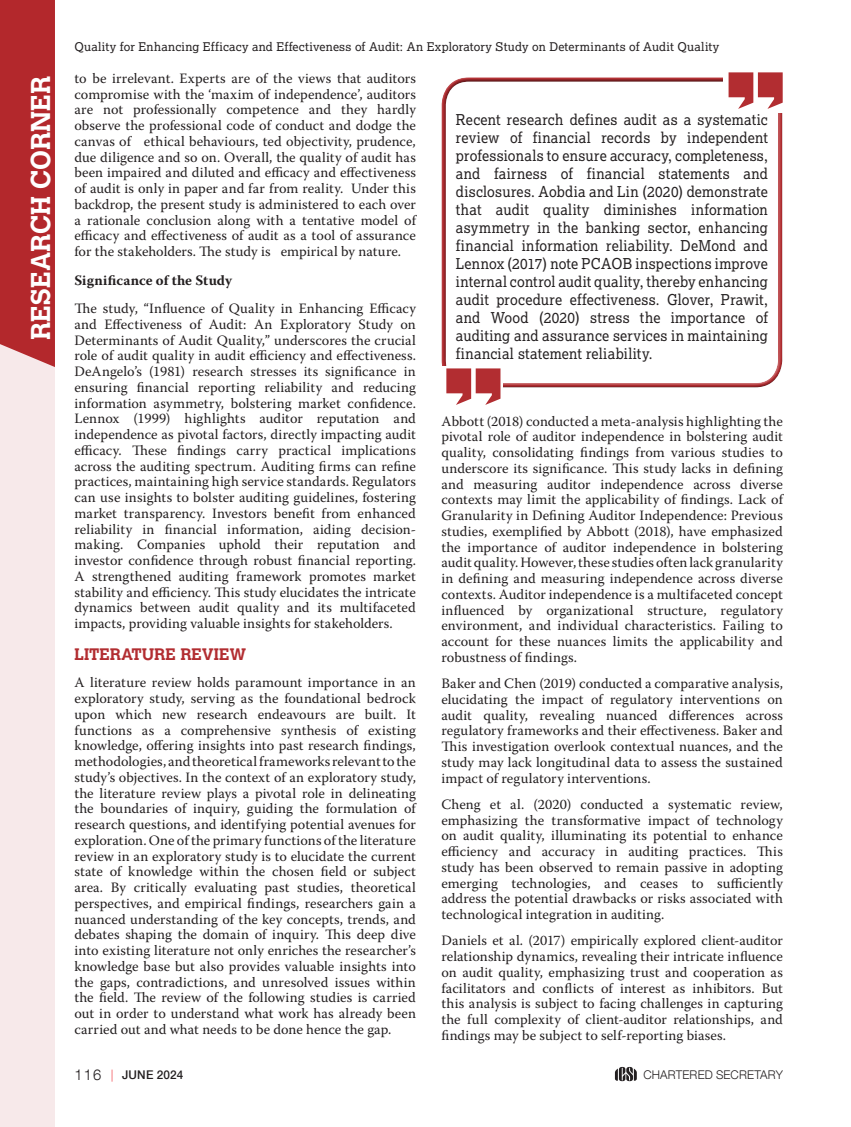
<style>
.page{position:relative;width:851px;height:1127px;background:#fff}
.page>*{position:absolute;margin:0;border:0;box-sizing:border-box;transform-origin:0 0}
.t1{font:700 27px "Calvert MT Std";letter-spacing:.01em;color:#fff}
.t2{font:700 16.5px "Calvert MT Std";color:#b22d31}
.t3{font:15px/18px "Lexia Da Ma";letter-spacing:.02em;color:#231f20;text-align:justify;scale:.94 1}
.t4{font:14.25px/15.8px "Warnock Pro";letter-spacing:.005em;color:#231f20;text-align:justify}
.t5{font:700 14.25px "Warnock Pro";letter-spacing:.005em;color:#231f20}
.Intro{font:12px "Lexia Da Ma";letter-spacing:.02em;color:#231f20}
.t6{font:300 12px "Helvetica Neue LT Com";letter-spacing:.01em;color:#231f20}
.t7{font:500 12px "Helvetica Neue LT Com";letter-spacing:.015em;color:#231f20}
.s1{font-weight:300;font-size:15px}
.s2{font-weight:300;color:#ed1c24}
</style>
<div class="page">
<svg style="left:446px;top:368px;width:54px;height:37px"></svg>
<svg style="left:728px;top:72px;width:54px;height:37px"></svg>
<div style="left:0;top:0;width:55px;height:1127px;background:#f7e9ea"></div>
<div style="left:0;top:0;width:55px;height:367px;background:#b3282c"></div>
<svg style="left:614px;top:1067px;width:22px;height:14px"></svg>
<h1 class="t1" style="left:24px;top:340px;width:265px;rotate:-90deg">RESEARCH CORNER</h1>
<p class="Intro" style="left:74px;top:40px;width:646px">Quality for Enhancing Efficacy and Effectiveness of Audit: An Exploratory Study on Determinants of Audit Quality</p>
<p class="t4" style="left:74px;top:70px;width:343px">to be irrelevant. Experts are of the views that auditors compromise with the ‘maxim of independence’, auditors are not professionally competence and they hardly observe the professional code of conduct and dodge the canvas of ethical behaviours, ted objectivity, prudence, due diligence and so on. Overall, the quality of audit has been impaired and diluted and efficacy and effectiveness of audit is only in paper and far from reality. Under this backdrop, the present study is administered to each over a rationale conclusion along with a tentative model of efficacy and effectiveness of audit as a tool of assurance for the stakeholders. The study is empirical by nature.</p>
<p class="t5" style="left:74px;top:272px;width:159px">Significance of the Study</p>
<p class="t4" style="left:74px;top:300px;width:343px">The study, “Influence of Quality in Enhancing Efficacy and Effectiveness of Audit: An Exploratory Study on Determinants of Audit Quality,” underscores the crucial role of audit quality in audit efficiency and effectiveness.<br>DeAngelo’s (1981) research stresses its significance in ensuring financial reporting reliability and reducing information asymmetry, bolstering market confidence.<br>Lennox (1999) highlights auditor reputation and independence as pivotal factors, directly impacting audit efficacy. These findings carry practical implications across the auditing spectrum. Auditing firms can refine practices, maintaining high service standards. Regulators can use insights to bolster auditing guidelines, fostering market transparency. Investors benefit from enhanced reliability in financial information, aiding decision&shy;making. Companies uphold their reputation and investor confidence through robust financial reporting.<br>A strengthened auditing framework promotes market stability and efficiency. This study elucidates the intricate dynamics between audit quality and its multifaceted impacts, providing valuable insights for stakeholders.</p>
<p class="t2" style="left:74px;top:643px;width:173px">LITERATURE REVIEW</p>
<p class="t4" style="left:74px;top:674px;width:343px">A literature review holds paramount importance in an exploratory study, serving as the foundational bedrock upon which new research endeavours are built. It functions as a comprehensive synthesis of existing knowledge, offering insights into past research findings, methodologies, and theoretical frameworks relevant to the study’s objectives. In the context of an exploratory study, the literature review plays a pivotal role in delineating the boundaries of inquiry, guiding the formulation of research questions, and identifying potential avenues for exploration. One of the primary functions of the literature review in an exploratory study is to elucidate the current state of knowledge within the chosen field or subject area. By critically evaluating past studies, theoretical perspectives, and empirical findings, researchers gain a nuanced understanding of the key concepts, trends, and debates shaping the domain of inquiry. This deep dive into existing literature not only enriches the researcher’s knowledge base but also provides valuable insights into the gaps, contradictions, and unresolved issues within the field. The review of the following studies is carried out in order to understand what work has already been carried out and what needs to be done hence the gap.</p>
<p class="t3" style="left:456px;top:110px;width:333px">Recent research defines audit as a systematic review of financial records by independent professionals to ensure accuracy, completeness, and fairness of financial statements and disclosures. Aobdia and Lin (2020) demonstrate that audit quality diminishes information asymmetry in the banking sector, enhancing financial information reliability. DeMond and Lennox (2017) note PCAOB inspections improve internal control audit quality, thereby enhancing audit procedure effectiveness. Glover, Prawit, and Wood (2020) stress the importance of auditing and assurance services in maintaining financial statement reliability.</p>
<p class="t4" style="left:441px;top:413px;width:343px">Abbott (2018) conducted a meta-analysis highlighting the pivotal role of auditor independence in bolstering audit quality, consolidating findings from various studies to underscore its significance. This study lacks in defining and measuring auditor independence across diverse contexts may limit the applicability of findings. Lack of Granularity in Defining Auditor Independence: Previous studies, exemplified by Abbott (2018), have emphasized the importance of auditor independence in bolstering audit quality. However, these studies often lack granularity in defining and measuring independence across diverse contexts. Auditor independence is a multifaceted concept influenced by organizational structure, regulatory environment, and individual characteristics. Failing to account for these nuances limits the applicability and robustness of findings.</p>
<p class="t4" style="left:441px;top:675px;width:343px">Baker and Chen (2019) conducted a comparative analysis, elucidating the impact of regulatory interventions on audit quality, revealing nuanced differences across regulatory frameworks and their effectiveness. Baker and This investigation overlook contextual nuances, and the study may lack longitudinal data to assess the sustained impact of regulatory interventions.</p>
<p class="t4" style="left:441px;top:796px;width:343px">Cheng et al. (2020) conducted a systematic review, emphasizing the transformative impact of technology on audit quality, illuminating its potential to enhance efficiency and accuracy in auditing practices. This study has been observed to remain passive in adopting emerging technologies, and ceases to sufficiently address the potential drawbacks or risks associated with technological integration in auditing.</p>
<p class="t4" style="left:441px;top:932px;width:343px">Daniels et al. (2017) empirically explored client-auditor relationship dynamics, revealing their intricate influence on audit quality, emphasizing trust and cooperation as facilitators and conflicts of interest as inhibitors. But this analysis is subject to facing challenges in capturing the full complexity of client-auditor relationships, and findings may be subject to self-reporting biases.</p>
<p class="t7" style="left:74px;top:1068px;width:110px"><span class="s1">116</span> <span class="s2">|</span> JUNE 2024</p>
<p class="t6" style="left:643px;top:1067px;width:141px">CHARTERED SECRETARY</p>
</div>
